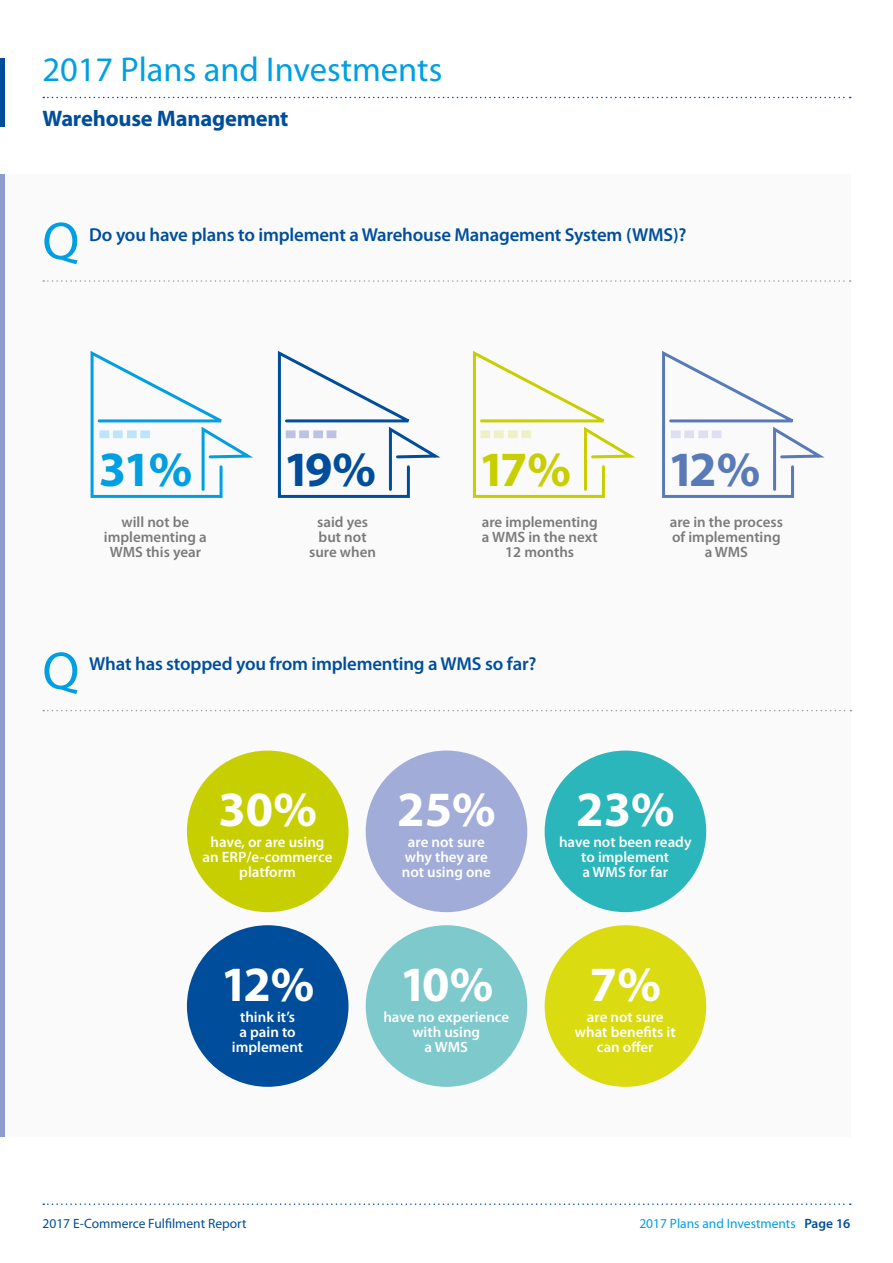
<style>
.page{position:relative;width:893px;height:1263px;background:#fff}
.page>*{position:absolute;margin:0;border:0;box-sizing:border-box;transform-origin:0 0}
.t1{font:53.25px "Myriad Pro";color:#009fe3}
.t2{font:700 49.5px "Myriad Pro";color:#fff}
.t3{font:700 49.5px "Myriad Pro";color:#009fe3}
.t4{font:700 49.5px "Myriad Pro";color:#004e9b}
.t5{font:700 49.5px "Myriad Pro";color:#c7cf00}
.t6{font:700 49.5px "Myriad Pro";color:#597ab9}
.t7{font:34.5px "Myriad Pro";color:#009fe3}
.t8{font:700 22.5px "Myriad Pro";letter-spacing:-.01em;color:#004e9b}
.t9{font:600 18.75px "Myriad Pro";letter-spacing:-.01em;color:#004e9b}
.t10{font:600 15px/15px "Myriad Pro";color:#fff;text-align:center}
.t11{font:600 15px/15px "Myriad Pro";color:#7c7b7b;text-align:center}
.t12{font:13.5px "Myriad Pro";color:#004e9b}
.t13{font:13.5px "Myriad Pro";color:#009fe3}
.s1{font-weight:600;color:#004e9b}
</style>
<div class="page">
<svg style="left:43px;top:1203px;width:808px;height:2px"></svg>
<svg style="left:43px;top:97px;width:808px;height:1px"></svg>
<hr style="left:0;top:58px;width:4px;height:68px;background:#004e9b">
<div style="left:0;top:174px;width:850px;height:962px;background:#fafafa"></div>
<hr style="left:0;top:174px;width:4px;height:962px;background:#8c9dce">
<svg style="left:43px;top:280px;width:808px;height:2px"></svg>
<svg style="left:43px;top:710px;width:808px;height:1px"></svg>
<div style="left:187px;top:750px;width:161px;height:162px;background:#c7cf00;border-radius:50%"></div>
<div style="left:187px;top:925px;width:161px;height:162px;background:#004e9b;border-radius:50%"></div>
<div style="left:366px;top:750px;width:161px;height:162px;background:#a1add8;border-radius:50%"></div>
<div style="left:366px;top:925px;width:161px;height:162px;background:#7ec9cc;border-radius:50%"></div>
<div style="left:545px;top:750px;width:161px;height:162px;background:#2ab6ba;border-radius:50%"></div>
<div style="left:545px;top:925px;width:161px;height:162px;background:#dadb10;border-radius:50%"></div>
<svg style="left:90px;top:351px;width:163px;height:147px"></svg>
<svg style="left:277px;top:351px;width:164px;height:147px"></svg>
<svg style="left:472px;top:351px;width:164px;height:147px"></svg>
<svg style="left:662px;top:351px;width:163px;height:147px"></svg>
<h3 class="t7" style="left:43px;top:48px;width:401px">2017 Plans and Investments</h3>
<h3 class="t8" style="left:43px;top:104px;width:247px">Warehouse Management</h3>
<h1 class="t1" style="left:43px;top:208px;width:38px">Q</h1>
<p class="t9" style="left:89px;top:222px;width:599px">Do you have plans to implement a Warehouse Management System (WMS)?</p>
<h2 class="t3" style="left:99px;top:437px;width:95px">31%</h2>
<p class="t11" style="left:104px;top:514px;width:104px">will not be implementing a<br>WMS this year</p>
<h2 class="t4" style="left:284px;top:437px;width:94px">19%</h2>
<p class="t11" style="left:309px;top:514px;width:68px">said yes but not sure when</p>
<h2 class="t5" style="left:479px;top:437px;width:94px">17%</h2>
<p class="t11" style="left:482px;top:514px;width:117px">are implementing a WMS in the next<br>12 months</p>
<h1 class="t1" style="left:43px;top:638px;width:38px">Q</h1>
<p class="t9" style="left:89px;top:652px;width:449px">What has stopped you from implementing a WMS so far?</p>
<h2 class="t6" style="left:668px;top:437px;width:94px">12%</h2>
<p class="t11" style="left:670px;top:514px;width:115px">are in the process of implementing a WMS</p>
<h2 class="t2" style="left:218px;top:777px;width:100px">30%</h2>
<h2 class="t2" style="left:397px;top:777px;width:100px">25%</h2>
<h2 class="t2" style="left:576px;top:777px;width:100px">23%</h2>
<p class="t10" style="left:203px;top:834px;width:131px">have, or are using an ERP/e-commerce platform</p>
<p class="t10" style="left:402px;top:834px;width:91px">are not sure why they are not using one</p>
<p class="t10" style="left:559px;top:834px;width:134px">have not been ready to implement<br>a WMS for far</p>
<h2 class="t2" style="left:221px;top:952px;width:95px">12%</h2>
<h2 class="t2" style="left:400px;top:952px;width:95px">10%</h2>
<h2 class="t2" style="left:590px;top:952px;width:73px">7%</h2>
<p class="t10" style="left:232px;top:1008px;width:73px">think it’s<br>a pain to implement</p>
<p class="t10" style="left:383px;top:1008px;width:127px">have no experience with using<br>a WMS</p>
<p class="t10" style="left:575px;top:1008px;width:102px">are not sure what benefits it can offer</p>
<p class="t12" style="left:43px;top:1215px;width:205px">2017 E-Commerce Fulfilment Report</p>
<p class="t13" style="left:639px;top:1215px;width:213px">2017 Plans and Investments <span class="s1">Page 16</span></p>
</div>
